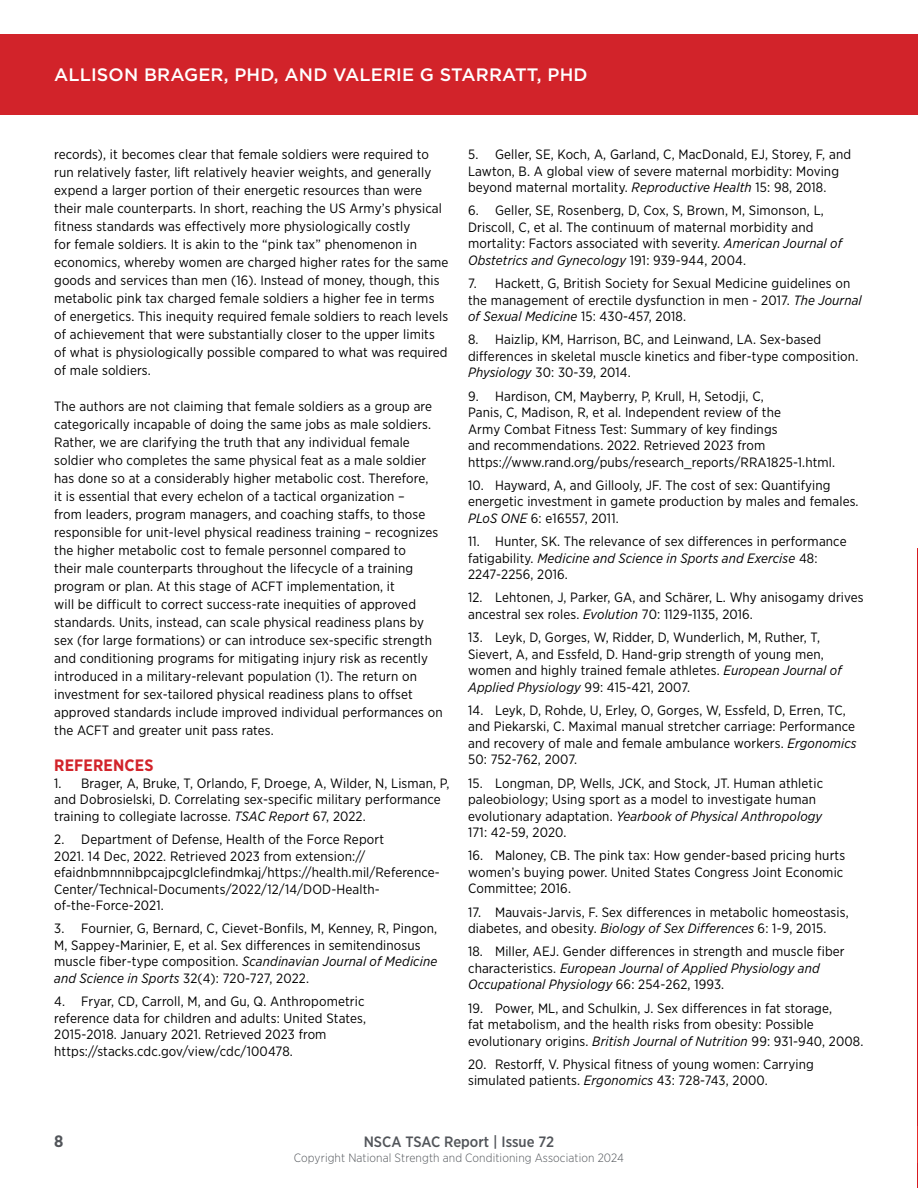
<style>
.page{position:relative;width:918px;height:1188px;background:#fff}
.page>*{position:absolute;margin:0;border:0;box-sizing:border-box;transform-origin:0 0}
.t1{font:500 18px "Gotham";letter-spacing:.01em;color:#fff}
.t2{font:700 16.5px "Gotham Narrow";letter-spacing:.01em;color:#d2232a}
.t3{font:700 16.5px "Gotham Narrow";color:#52555a}
.t4{font:500 15px "Gotham Narrow";color:#52555a}
.t5{font:13.5px/16.5px "Gotham Narrow";letter-spacing:.01em;color:#000}
.t6{font:300 12px "Gotham Narrow";letter-spacing:.01em;color:#52555a}
.s1{font-style:italic}
</style>
<div class="page">
<div style="left:0;top:34px;width:918px;height:81px;background:#d2232a"></div>
<svg style="left:917px;top:549px;width:1px;height:639px"></svg>
<h1 class="t1" style="left:54px;top:63px;width:535px">ALLISON BRAGER, PHD, AND VALERIE G STARRATT, PHD</h1>
<p class="t5" style="left:54px;top:145px;width:396px;line-height:18px">records), it becomes clear that female soldiers were required to run relatively faster, lift relatively heavier weights, and generally expend a larger portion of their energetic resources than were their male counterparts. In short, reaching the US Army’s physical fitness standards was effectively more physiologically costly<br>for female soldiers. It is akin to the “pink tax” phenomenon in economics, whereby women are charged higher rates for the same goods and services than men (16). Instead of money, though, this metabolic pink tax charged female soldiers a higher fee in terms of energetics. This inequity required female soldiers to reach levels of achievement that were substantially closer to the upper limits of what is physiologically possible compared to what was required of male soldiers.</p>
<p class="t5" style="left:54px;top:397px;width:390px;line-height:18px">The authors are not claiming that female soldiers as a group are categorically incapable of doing the same jobs as male soldiers.<br>Rather, we are clarifying the truth that any individual female soldier who completes the same physical feat as a male soldier has done so at a considerably higher metabolic cost. Therefore,<br>it is essential that every echelon of a tactical organization –<br>from leaders, program managers, and coaching staffs, to those responsible for unit-level physical readiness training – recognizes the higher metabolic cost to female personnel compared to<br>their male counterparts throughout the lifecycle of a training program or plan. At this stage of ACFT implementation, it<br>will be difficult to correct success-rate inequities of approved standards. Units, instead, can scale physical readiness plans by sex (for large formations) or can introduce sex-specific strength and conditioning programs for mitigating injury risk as recently introduced in a military-relevant population (1). The return on investment for sex-tailored physical readiness plans to offset approved standards include improved individual performances on the ACFT and greater unit pass rates.</p>
<p class="t2" style="left:54px;top:755px;width:101px">REFERENCES</p>
<p class="t5" style="left:54px;top:775px;width:397px">1. Brager, A, Bruke, T, Orlando, F, Droege, A, Wilder, N, Lisman, P, and Dobrosielski, D. Correlating sex-specific military performance training to collegiate lacrosse. <span class="s1">TSAC Report</span> 67, 2022.</p>
<p class="t5" style="left:54px;top:831px;width:387px">2. Department of Defense, Health of the Force Report<br>2021. 14 Dec, 2022. Retrieved 2023 from extension:// efaidnbmnnnibpcajpcglclefindmkaj/https://health.mil/Reference-Center/Technical-Documents/2022/12/14/DOD-Health&shy;of-the-Force-2021.</p>
<p class="t5" style="left:54px;top:920px;width:385px">3. Fournier, G, Bernard, C, Cievet-Bonfils, M, Kenney, R, Pingon, M, Sappey-Marinier, E, et al. Sex differences in semitendinosus muscle fiber-type composition. <span class="s1">Scandinavian Journal of Medicine and Science in Sports</span> 32(4): 720-727, 2022.</p>
<p class="t5" style="left:54px;top:993px;width:313px">4. Fryar, CD, Carroll, M, and Gu, Q. Anthropometric reference data for children and adults: United States, 2015-2018. January 2021. Retrieved 2023 from https://stacks.cdc.gov/view/cdc/100478.</p>
<p class="t5" style="left:468px;top:146px;width:385px">5. Geller, SE, Koch, A, Garland, C, MacDonald, EJ, Storey, F, and<br>Lawton, B. A global view of severe maternal morbidity: Moving beyond maternal mortality. <span class="s1">Reproductive Health</span> 15: 98, 2018.</p>
<p class="t5" style="left:468px;top:202px;width:375px">6. Geller, SE, Rosenberg, D, Cox, S, Brown, M, Simonson, L, Driscoll, C, et al. The continuum of maternal morbidity and mortality: Factors associated with severity. <span class="s1">American Journal of Obstetrics and Gynecology</span> 191: 939-944, 2004.</p>
<p class="t5" style="left:468px;top:275px;width:395px">7. Hackett, G, British Society for Sexual Medicine guidelines on the management of erectile dysfunction in men - 2017. <span class="s1">The Journal of Sexual Medicine</span> 15: 430-457, 2018.</p>
<p class="t5" style="left:468px;top:331px;width:392px">8. Haizlip, KM, Harrison, BC, and Leinwand, LA. Sex-based differences in skeletal muscle kinetics and fiber-type composition.<br><span class="s1">Physiology</span> 30: 30-39, 2014.</p>
<p class="t5" style="left:468px;top:387px;width:369px">9. Hardison, CM, Mayberry, P, Krull, H, Setodji, C,<br>Panis, C, Madison, R, et al. Independent review of the<br>Army Combat Fitness Test: Summary of key findings<br>and recommendations. 2022. Retrieved 2023 from https://www.rand.org/pubs/research_reports/RRA1825-1.html.</p>
<p class="t5" style="left:468px;top:477px;width:392px">10. Hayward, A, and Gillooly, JF. The cost of sex: Quantifying energetic investment in gamete production by males and females.<br><span class="s1">PLoS ONE</span> 6: e16557, 2011.</p>
<p class="t5" style="left:468px;top:533px;width:380px">11. Hunter, SK. The relevance of sex differences in performance fatigability. <span class="s1">Medicine and Science in Sports and Exercise</span> 48:<br>2247-2256, 2016.</p>
<p class="t5" style="left:468px;top:589px;width:397px">12. Lehtonen, J, Parker, GA, and Schärer, L. Why anisogamy drives ancestral sex roles. <span class="s1">Evolution</span> 70: 1129-1135, 2016.</p>
<p class="t5" style="left:468px;top:629px;width:375px">13. Leyk, D, Gorges, W, Ridder, D, Wunderlich, M, Ruther, T, Sievert, A, and Essfeld, D. Hand-grip strength of young men, women and highly trained female athletes. <span class="s1">European Journal of Applied Physiology</span> 99: 415-421, 2007.</p>
<p class="t5" style="left:468px;top:702px;width:390px">14. Leyk, D, Rohde, U, Erley, O, Gorges, W, Essfeld, D, Erren, TC, and Piekarski, C. Maximal manual stretcher carriage: Performance and recovery of male and female ambulance workers. <span class="s1">Ergonomics </span>50: 752-762, 2007.</p>
<p class="t5" style="left:468px;top:774px;width:357px">15. Longman, DP, Wells, JCK, and Stock, JT. Human athletic paleobiology; Using sport as a model to investigate human evolutionary adaptation. <span class="s1">Yearbook of Physical Anthropology </span>171: 42-59, 2020.</p>
<p class="t5" style="left:468px;top:847px;width:379px">16. Maloney, CB. The pink tax: How gender-based pricing hurts women’s buying power. United States Congress Joint Economic<br>Committee; 2016.</p>
<p class="t5" style="left:468px;top:903px;width:382px">17. Mauvais-Jarvis, F. Sex differences in metabolic homeostasis, diabetes, and obesity. <span class="s1">Biology of Sex Differences</span> 6: 1-9, 2015.</p>
<p class="t5" style="left:468px;top:943px;width:378px">18. Miller, AEJ. Gender differences in strength and muscle fiber characteristics. <span class="s1">European Journal of Applied Physiology and<br>Occupational Physiology</span> 66: 254-262, 1993.</p>
<p class="t5" style="left:468px;top:999px;width:397px">19. Power, ML, and Schulkin, J. Sex differences in fat storage,<br>fat metabolism, and the health risks from obesity: Possible evolutionary origins. <span class="s1">British Journal of Nutrition</span> 99: 931-940, 2008.</p>
<p class="t5" style="left:468px;top:1056px;width:347px">20. Restorff, V. Physical fitness of young women: Carrying simulated patients. <span class="s1">Ergonomics</span> 43: 728-743, 2000.</p>
<p class="t3" style="left:54px;top:1130px;width:11px">8</p>
<p class="t4" style="left:364px;top:1132px;width:192px">NSCA TSAC Report | Issue 72</p>
<p class="t6" style="left:294px;top:1150px;width:332px">Copyright National Strength and Conditioning Association 2024</p>
</div>
